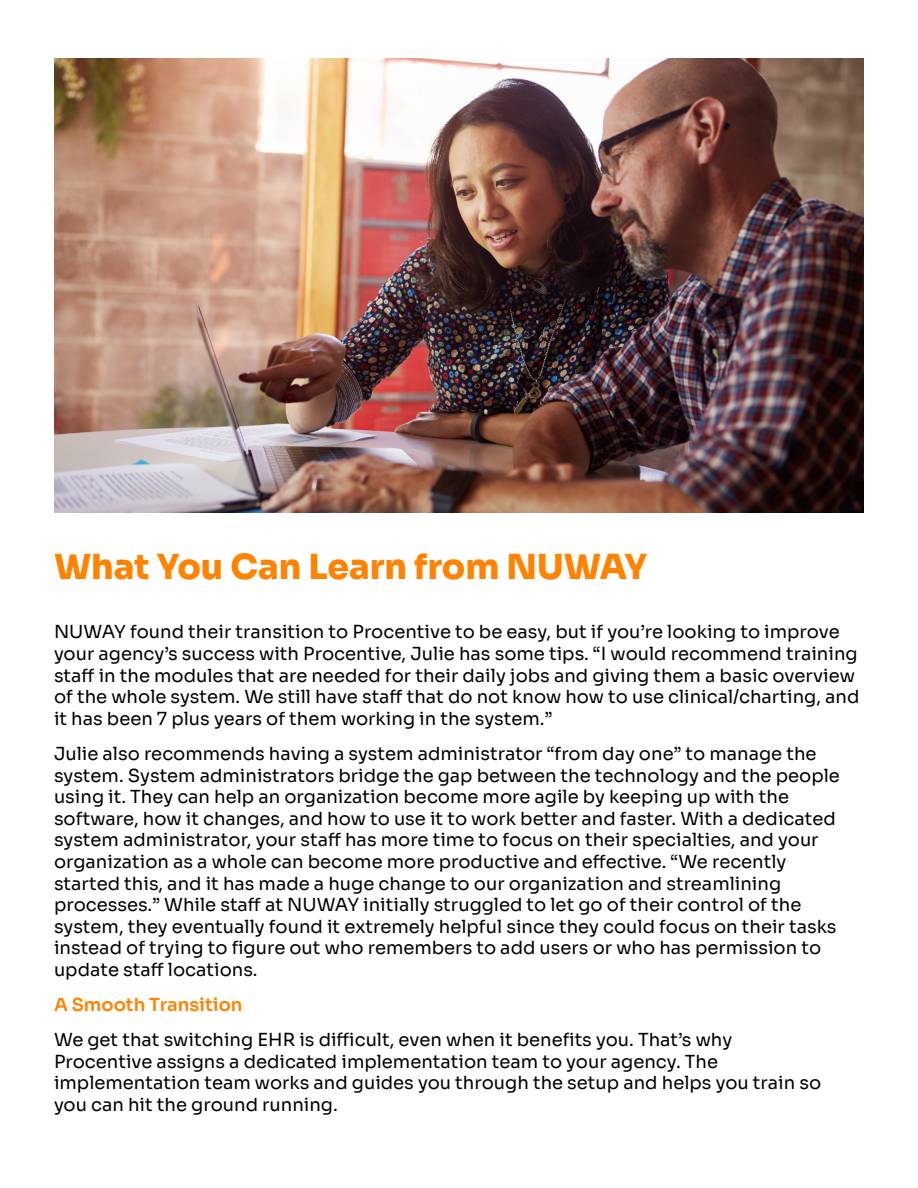
<style>
.page{position:relative;width:918px;height:1188px;background:#fff}
.page>*{position:absolute;margin:0;border:0;box-sizing:border-box;transform-origin:0 0}
.t1{font:800 34.5px "Sora";color:#ff8200}
.t2{font:18px/21.6px "Sora";color:#000}
.t3{font:600 18px "Sora";color:#ff8200}
</style>
<div class="page">
<img style="left:54px;top:59px;width:810px;height:453px">
<h1 class="t1" style="left:54px;top:538px;width:595px">What You Can Learn from NUWAY</h1>
<p class="t2" style="left:54px;top:620px;width:807px">NUWAY found their transition to Procentive to be easy, but if you’re looking to improve your agency’s success with Procentive, Julie has some tips. “I would recommend training staff in the modules that are needed for their daily jobs and giving them a basic overview of the whole system. We still have staff that do not know how to use clinical/charting, and it has been 7 plus years of them working in the system.”</p>
<p class="t2" style="left:54px;top:741px;width:787px">Julie also recommends having a system administrator “from day one” to manage the system. System administrators bridge the gap between the technology and the people using it. They can help an organization become more agile by keeping up with the software, how it changes, and how to use it to work better and faster. With a dedicated system administrator, your staff has more time to focus on their specialties, and your organization as a whole can become more productive and effective. “We recently started this, and it has made a huge change to our organization and streamlining processes.” While staff at NUWAY initially struggled to let go of their control of the system, they eventually found it extremely helpful since they could focus on their tasks instead of trying to figure out who remembers to add users or who has permission to update staff locations.</p>
<p class="t3" style="left:54px;top:990px;width:190px">A Smooth Transition</p>
<p class="t2" style="left:54px;top:1027px;width:769px">We get that switching EHR is difficult, even when it benefits you. That’s why Procentive assigns a dedicated implementation team to your agency. The implementation team works and guides you through the setup and helps you train so you can hit the ground running.</p>
</div>
